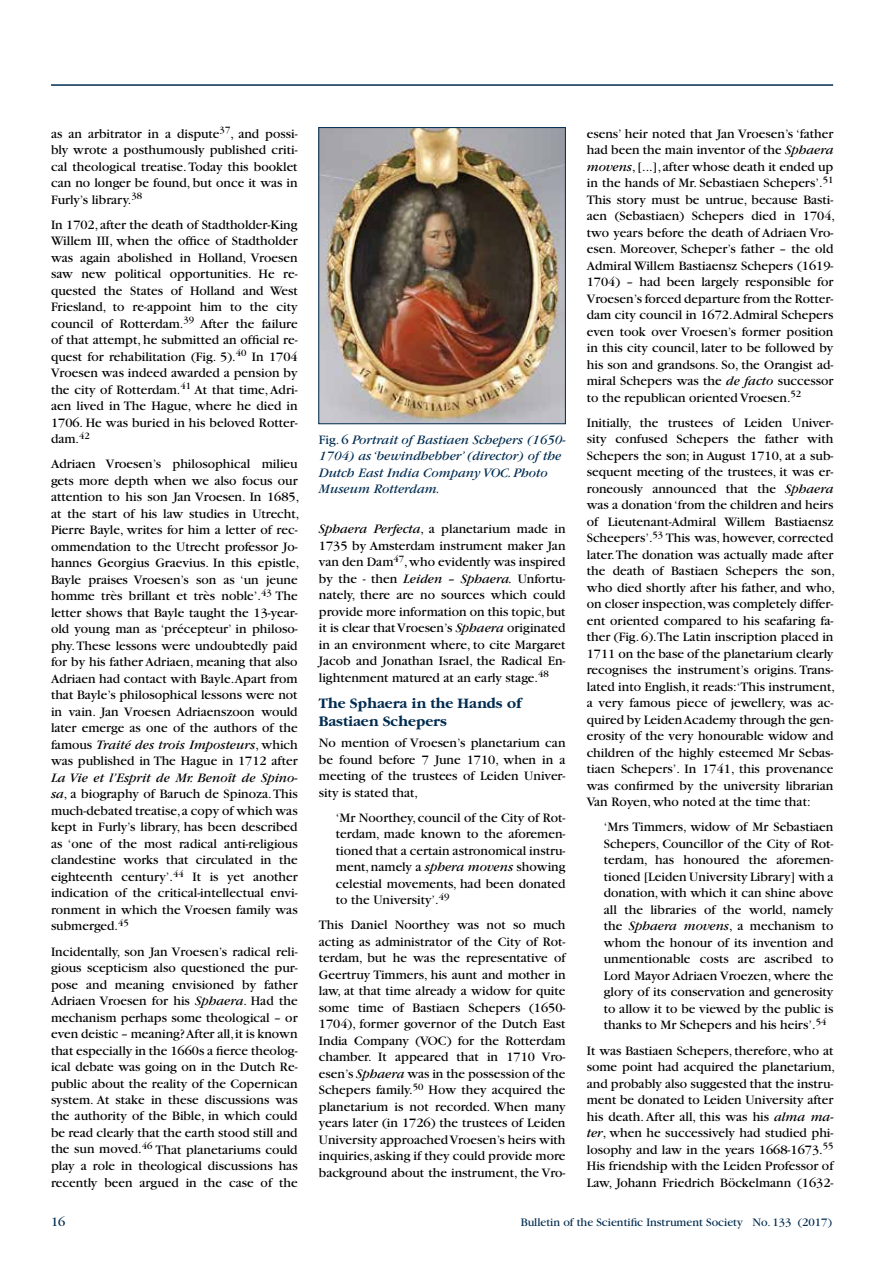
<style>
.page{position:relative;width:893px;height:1263px;background:#fff}
.page>*{position:absolute;margin:0;border:0;box-sizing:border-box;transform-origin:0 0}
.t1{font:700 15px/18px "Garamond";color:#002c50}
.t2{font:13.5px/16.5px "Garamond";color:#000;text-align:justify}
.t3{font:italic 13.5px/16.5px "Garamond";color:#002c50}
.t4{font:13.5px "Garamond";color:#002c50}
.t5{font:12px "Garamond";color:#002c50}
.s1{font-style:italic}
.s2{font-style:normal}
</style>
<div class="page">
<hr style="left:51px;top:84px;width:782px;height:2px;background:#002c50">
<img style="left:320px;top:129px;width:244px;height:293px">
<div style="left:318px;top:127px;width:248px;height:297px;border:1px solid #002c50"></div>
<p class="t2" style="left:51px;top:126px;width:248px">as an arbitrator in a dispute<sup>37</sup>, and possi&shy;bly wrote a posthumously published criti&shy;cal theological treatise. Today this booklet can no longer be found, but once it was in Furly’s library.<sup>38</sup></p>
<p class="t2" style="left:51px;top:217px;width:248px">In 1702, after the death of Stadtholder-King Willem III, when the office of Stadtholder was again abolished in Holland, Vroesen saw new political opportunities. He re&shy;quested the States of Holland and West Friesland, to re-appoint him to the city council of Rotterdam.<sup>39</sup> After the failure of that attempt, he submitted an official re&shy;quest for rehabilitation (Fig. 5).<sup>40</sup> In 1704<br>Vroesen was indeed awarded a pension by the city of Rotterdam.<sup>41</sup> At that time, Adri&shy;aen lived in The Hague, where he died in 1706. He was buried in his beloved Rotter&shy;dam.<sup>42</sup></p>
<p class="t2" style="left:51px;top:456px;width:250px;text-align:left">Adriaen Vroesen’s philosophical milieu gets more depth when we also focus our attention to his son Jan Vroesen. In 1685, at the start of his law studies in Utrecht, Pierre Bayle, writes for him a letter of rec&shy;ommendation to the Utrecht professor Jo&shy;hannes Georgius Graevius. In this epistle, Bayle praises Vroesen’s son as ‘un jeune homme très brillant et très noble’.<sup>43</sup> The letter shows that Bayle taught the 13-year&shy;old young man as ‘précepteur’ in philoso&shy;phy. These lessons were undoubtedly paid for by his father Adriaen, meaning that also Adriaen had contact with Bayle.Apart from that Bayle’s philosophical lessons were not in vain. Jan Vroesen Adriaenszoon would later emerge as one of the authors of the famous <span class="s1">Traité des trois Imposteurs</span>, which was published in The Hague in 1712 after</p>
<p class="t2" style="left:51px;top:770px;width:248px"><span class="s1">La Vie et l’Esprit de Mr. Benoît de Spino&shy;sa</span>, a biography of Baruch de Spinoza. This much-debated treatise, a copy of which was kept in Furly’s library, has been described as ‘one of the most radical anti-religious clandestine works that circulated in the eighteenth century’.<sup>44</sup> It is yet another indication of the critical-intellectual envi&shy;ronment in which the Vroesen family was submerged.<sup>45</sup></p>
<p class="t2" style="left:51px;top:943px;width:248px">Incidentally, son Jan Vroesen’s radical reli&shy;gious scepticism also questioned the pur&shy;pose and meaning envisioned by father Adriaen Vroesen for his <span class="s1">Sphaera</span>. Had the mechanism perhaps some theological – or even deistic – meaning? After all, it is known that especially in the 1660s a fierce theolog&shy;ical debate was going on in the Dutch Re&shy;public about the reality of the Copernican system. At stake in these discussions was the authority of the Bible, in which could be read clearly that the earth stood still and the sun moved.<sup>46</sup> That planetariums could play a role in theological discussions has recently been argued in the case of the</p>
<p class="t3" style="left:319px;top:431px;width:248px"><span class="s2">Fig. 6</span> Portrait of Bastiaen Schepers (1650- 1704) as ‘bewindhebber’ (director) of the Dutch East India Company VOC. Photo Museum Rotterdam.</p>
<p class="t2" style="left:319px;top:521px;width:248px"><span class="s1">Sphaera Perfecta</span>, a planetarium made in 1735 by Amsterdam instrument maker Jan van den Dam<sup>47</sup>, who evidently was inspired by the - then <span class="s1">Leiden – Sphaera.</span> Unfortu&shy;nately, there are no sources which could provide more information on this topic, but it is clear that Vroesen’s <span class="s1">Sphaera</span> originated in an environment where, to cite Margaret Jacob and Jonathan Israel, the Radical En&shy;lightenment matured at an early stage.<sup>48</sup></p>
<p class="t1" style="left:319px;top:695px;width:204px">The Sphaera in the Hands of<br>Bastiaen Schepers</p>
<p class="t2" style="left:319px;top:735px;width:248px">No mention of Vroesen’s planetarium can be found before 7 June 1710, when in a meeting of the trustees of Leiden Univer&shy;sity is stated that,</p>
<p class="t2" style="left:336px;top:809px;width:231px">‘Mr Noorthey, council of the City of Rot&shy;terdam, made known to the aforemen&shy;tioned that a certain astronomical instru&shy;ment, namely a <span class="s1">sphera movens</span> showing celestial movements, had been donated to the University’.<sup>49</sup></p>
<p class="t2" style="left:319px;top:917px;width:248px">This Daniel Noorthey was not so much acting as administrator of the City of Rot&shy;terdam, but he was the representative of Geertruy Timmers, his aunt and mother in law, at that time already a widow for quite some time of Bastiaen Schepers (1650- 1704), former governor of the Dutch East India Company (VOC) for the Rotterdam chamber. It appeared that in 1710 Vro&shy;esen’s <span class="s1">Sphaera</span> was in the possession of the Schepers family.<sup>50</sup> How they acquired the planetarium is not recorded. When many years later (in 1726) the trustees of Leiden University approached Vroesen’s heirs with inquiries, asking if they could provide more background about the instrument, the Vro-</p>
<p class="t2" style="left:587px;top:126px;width:250px;text-align:left">esens’ heir noted that Jan Vroesen’s ‘father had been the main inventor of the <span class="s1">Sphaera movens</span>, [...], after whose death it ended up in the hands of Mr. Sebastiaen Schepers’.<sup>51<br></sup>This story must be untrue, because Basti&shy;aen (Sebastiaen) Schepers died in 1704, two years before the death of Adriaen Vro&shy;esen. Moreover, Scheper’s father – the old Admiral Willem Bastiaensz Schepers (1619- 1704) – had been largely responsible for Vroesen’s forced departure from the Rotter&shy;dam city council in 1672.Admiral Schepers even took over Vroesen’s former position in this city council, later to be followed by his son and grandsons. So, the Orangist ad&shy;miral Schepers was the <span class="s1">de facto</span> successor to the republican oriented Vroesen.<sup>52</sup></p>
<p class="t2" style="left:587px;top:415px;width:250px;text-align:left">Initially, the trustees of Leiden Univer&shy;sity confused Schepers the father with Schepers the son; in August 1710, at a sub&shy;sequent meeting of the trustees, it was er&shy;roneously announced that the <span class="s1">Sphaera </span>was a donation ‘from the children and heirs of Lieutenant-Admiral Willem Bastiaensz Scheepers’.<sup>53</sup> This was, however, corrected later. The donation was actually made after the death of Bastiaen Schepers the son, who died shortly after his father, and who, on closer inspection, was completely differ&shy;ent oriented compared to his seafaring fa&shy;ther (Fig. 6).The Latin inscription placed in 1711 on the base of the planetarium clearly recognises the instrument’s origins. Trans&shy;lated into English, it reads:‘This instrument, a very famous piece of jewellery, was ac&shy;quired by Leiden Academy through the gen&shy;erosity of the very honourable widow and children of the highly esteemed Mr Sebas&shy;tiaen Schepers’. In 1741, this provenance was confirmed by the university librarian Van Royen, who noted at the time that:</p>
<p class="t2" style="left:604px;top:819px;width:231px">‘Mrs Timmers, widow of Mr Sebastiaen Schepers, Councillor of the City of Rot&shy;terdam, has honoured the aforemen&shy;tioned [Leiden University Library] with a donation, with which it can shine above all the libraries of the world, namely the <span class="s1">Sphaera movens</span>, a mechanism to whom the honour of its invention and unmentionable costs are ascribed to Lord Mayor Adriaen Vroezen, where the glory of its conservation and generosity to allow it to be viewed by the public is thanks to Mr Schepers and his heirs’.<sup>54</sup></p>
<p class="t2" style="left:587px;top:1042px;width:250px;text-align:left">It was Bastiaen Schepers, therefore, who at some point had acquired the planetarium, and probably also suggested that the instru&shy;ment be donated to Leiden University after his death. After all, this was his <span class="s1">alma ma&shy;ter</span>, when he successively had studied phi&shy;losophy and law in the years 1668-1673.<sup>55<br></sup>His friendship with the Leiden Professor of Law, Johann Friedrich Böckelmann (1632-</p>
<p class="t4" style="left:51px;top:1214px;width:16px">16</p>
<p class="t5" style="left:521px;top:1216px;width:313px">Bulletin of the Scientific Instrument Society No. 133 (2017)</p>
</div>
